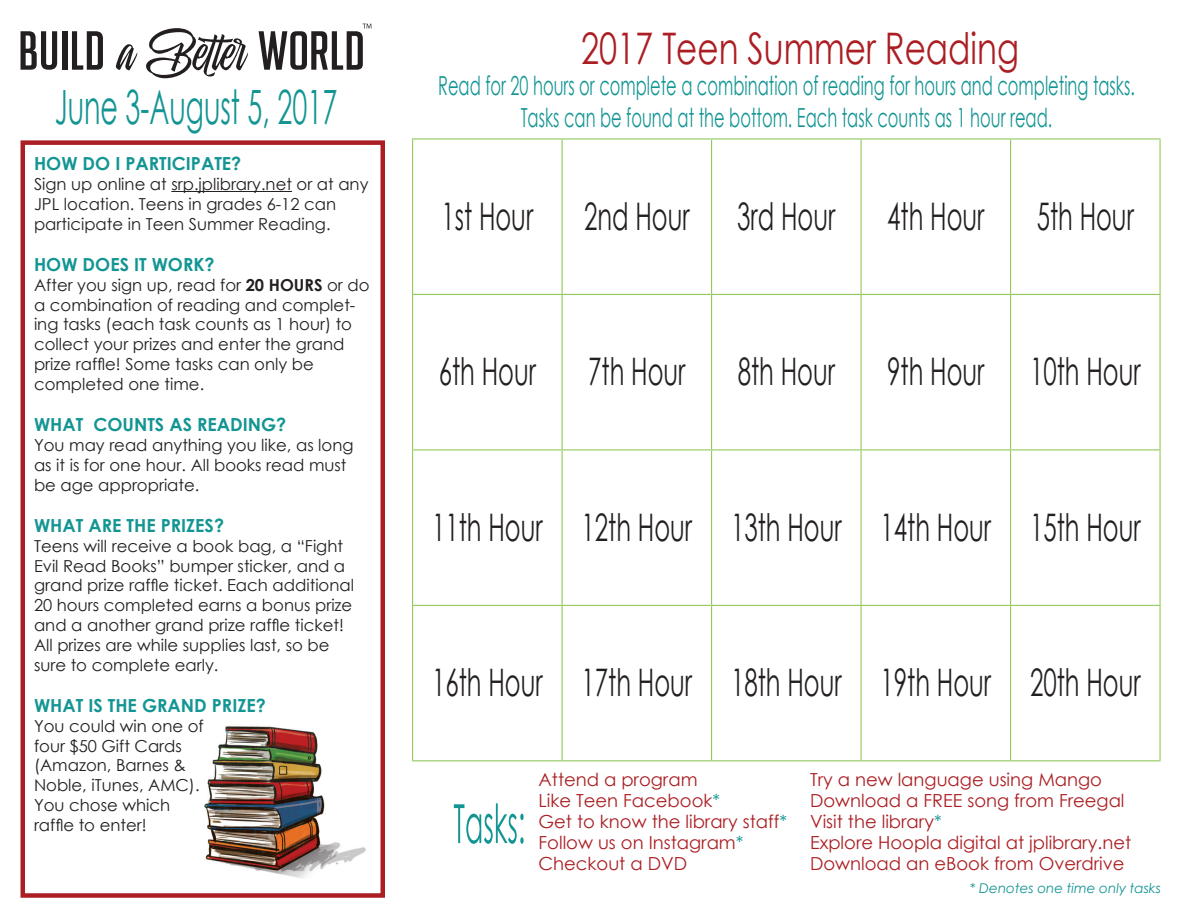
<style>
.page{position:relative;width:1188px;height:918px;background:#fff}
.page>*{position:absolute;margin:0;border:0;box-sizing:border-box;transform-origin:0 0}
.t1{font:47.25px "Century Gothic";color:#139593;scale:.57 1}
.t2{font:43.5px "Century Gothic";color:#ab1e23;scale:.75 1}
.t3{font:37.95px "Century Gothic";color:#231f20;scale:.64 1}
.t4{font:26.25px "Century Gothic";color:#139593;scale:.62 1}
.t5{font:18px "Century Gothic";color:#ab1e23}
.t6{font:700 18px "Century Gothic";color:#139593}
.t7{font:16.5px/19.8px "Century Gothic";color:#231f20}
.t8{font:italic 13.5px "Century Gothic";color:#139593}
.s1{font-weight:700}
.s2{color:#139593}
</style>
<div class="page">
<img style="left:204px;top:726px;width:162px;height:152px">
<svg style="left:21px;top:31px;width:36px;height:39px"></svg>
<div style="left:62px;top:31px;width:5px;height:39px;background:#231f20"></div>
<svg style="left:72px;top:31px;width:31px;height:39px"></svg>
<svg style="left:116px;top:44px;width:22px;height:27px"></svg>
<svg style="left:146px;top:28px;width:102px;height:50px"></svg>
<svg style="left:259px;top:24px;width:113px;height:46px"></svg>
<div style="left:21px;top:140px;width:364px;height:758px;border:4px solid #ab1e23"></div>
<hr style="left:171px;top:191px;width:121px;height:1px;background:#231f20">
<hr style="left:412px;top:138px;width:150px;height:2px;background:#92c95b">
<hr style="left:412px;top:140px;width:1px;height:154px;background:#92c95b">
<hr style="left:562px;top:138px;width:150px;height:2px;background:#92c95b">
<hr style="left:562px;top:140px;width:1px;height:154px;background:#92c95b">
<hr style="left:712px;top:138px;width:149px;height:2px;background:#92c95b">
<hr style="left:711px;top:140px;width:1px;height:154px;background:#92c95b">
<hr style="left:861px;top:138px;width:150px;height:2px;background:#92c95b">
<hr style="left:861px;top:140px;width:1px;height:154px;background:#92c95b">
<hr style="left:1011px;top:138px;width:150px;height:2px;background:#92c95b">
<hr style="left:1010px;top:140px;width:1px;height:154px;background:#92c95b">
<hr style="left:1160px;top:140px;width:1px;height:154px;background:#92c95b">
<hr style="left:412px;top:294px;width:150px;height:1px;background:#92c95b">
<hr style="left:412px;top:295px;width:1px;height:154px;background:#92c95b">
<hr style="left:562px;top:294px;width:150px;height:1px;background:#92c95b">
<hr style="left:562px;top:295px;width:1px;height:154px;background:#92c95b">
<hr style="left:712px;top:294px;width:149px;height:1px;background:#92c95b">
<hr style="left:711px;top:295px;width:1px;height:154px;background:#92c95b">
<hr style="left:861px;top:294px;width:150px;height:1px;background:#92c95b">
<hr style="left:861px;top:295px;width:1px;height:154px;background:#92c95b">
<hr style="left:1011px;top:294px;width:150px;height:1px;background:#92c95b">
<hr style="left:1010px;top:295px;width:1px;height:154px;background:#92c95b">
<hr style="left:1160px;top:295px;width:1px;height:154px;background:#92c95b">
<hr style="left:412px;top:449px;width:150px;height:1px;background:#92c95b">
<hr style="left:412px;top:450px;width:1px;height:155px;background:#92c95b">
<hr style="left:562px;top:449px;width:150px;height:1px;background:#92c95b">
<hr style="left:562px;top:450px;width:1px;height:155px;background:#92c95b">
<hr style="left:712px;top:449px;width:149px;height:1px;background:#92c95b">
<hr style="left:711px;top:450px;width:1px;height:155px;background:#92c95b">
<hr style="left:861px;top:449px;width:150px;height:1px;background:#92c95b">
<hr style="left:861px;top:450px;width:1px;height:155px;background:#92c95b">
<hr style="left:1011px;top:449px;width:150px;height:1px;background:#92c95b">
<hr style="left:1010px;top:450px;width:1px;height:155px;background:#92c95b">
<hr style="left:1160px;top:450px;width:1px;height:155px;background:#92c95b">
<hr style="left:412px;top:605px;width:150px;height:1px;background:#92c95b">
<hr style="left:412px;top:606px;width:1px;height:154px;background:#92c95b">
<hr style="left:562px;top:605px;width:150px;height:1px;background:#92c95b">
<hr style="left:562px;top:606px;width:1px;height:154px;background:#92c95b">
<hr style="left:712px;top:605px;width:149px;height:1px;background:#92c95b">
<hr style="left:711px;top:606px;width:1px;height:154px;background:#92c95b">
<hr style="left:861px;top:605px;width:150px;height:1px;background:#92c95b">
<hr style="left:861px;top:606px;width:1px;height:154px;background:#92c95b">
<hr style="left:1011px;top:605px;width:150px;height:1px;background:#92c95b">
<hr style="left:1010px;top:606px;width:1px;height:154px;background:#92c95b">
<hr style="left:1160px;top:606px;width:1px;height:154px;background:#92c95b">
<hr style="left:412px;top:760px;width:150px;height:1px;background:#92c95b">
<hr style="left:562px;top:760px;width:150px;height:1px;background:#92c95b">
<hr style="left:712px;top:760px;width:149px;height:1px;background:#92c95b">
<hr style="left:861px;top:760px;width:150px;height:1px;background:#92c95b">
<hr style="left:1011px;top:760px;width:150px;height:1px;background:#92c95b">
<svg style="left:454px;top:803px;width:70px;height:41px"></svg>
<p class="t1" style="left:55px;top:74px;width:497px">June 3-August 5, 2017</p>
<p class="t6" style="left:34px;top:150px;width:209px">HOW DO I PARTICIPATE?</p>
<p class="t7" style="left:34px;top:174px;width:336px">Sign up online at srp.jplibrary.net or at any<br>JPL location. Teens in grades 6-12 can participate in Teen Summer Reading.</p>
<p class="t6" style="left:34px;top:251px;width:182px">HOW DOES IT WORK?</p>
<p class="t7" style="left:34px;top:275px;width:337px">After you sign up, read for <span class="s1">20 HOURS</span> or do a combination of reading and complet&shy;ing tasks (each task counts as 1 hour) to collect your prizes and enter the grand prize raffle! Some tasks can only be completed one time.</p>
<p class="t6" style="left:34px;top:411px;width:254px">WHAT COUNTS AS READING?</p>
<p class="t7" style="left:34px;top:435px;width:321px">You may read anything you like, as long as it is for one hour. All books read must be age appropriate.</p>
<p class="t6" style="left:34px;top:512px;width:192px">WHAT ARE THE PRIZES?</p>
<p class="t7" style="left:34px;top:536px;width:322px">Teens will receive a book bag, a “Fight Evil Read Books” bumper sticker, and a grand prize raffle ticket. Each additional 20 hours completed earns a bonus prize and a another grand prize raffle ticket!</p>
<p class="t7" style="left:34px;top:635px;width:297px">All prizes are while supplies last, so be</p>
<p class="t7" style="left:34px;top:654px;width:186px">sure to complete early.</p>
<p class="t6" style="left:34px;top:692px;width:233px">WHAT IS THE GRAND PRIZE?</p>
<p class="t7" style="left:34px;top:716px;width:171px">You could win one of</p>
<p class="t7" style="left:34px;top:735px;width:149px">four $50 Gift Cards</p>
<p class="t7" style="left:34px;top:755px;width:167px">(Amazon, Barnes &amp;<br>Noble, iTunes, AMC).</p>
<p class="t7" style="left:34px;top:795px;width:138px">You chose which</p>
<p class="t7" style="left:34px;top:815px;width:114px">raffle to enter!</p>
<p class="t2" style="left:581px;top:18px;width:585px">2017 Teen Summer Reading</p>
<p class="t4" style="left:438px;top:67px;width:1125px">Read for 20 hours or complete a combination of reading for hours and completing tasks.</p>
<p class="t4" style="left:521px;top:99px;width:859px">Tasks can be found at the bottom. Each task counts as 1 hour read.</p>
<p class="t3" style="left:441px;top:189px;width:145px">1st Hour</p>
<p class="t3" style="left:584px;top:189px;width:167px">2nd Hour</p>
<p class="t3" style="left:737px;top:189px;width:155px">3rd Hour</p>
<p class="t3" style="left:887px;top:189px;width:153px">4th Hour</p>
<p class="t3" style="left:1037px;top:189px;width:153px">5th Hour</p>
<p class="t3" style="left:439px;top:345px;width:153px">6th Hour</p>
<p class="t3" style="left:588px;top:345px;width:153px">7th Hour</p>
<p class="t3" style="left:738px;top:345px;width:153px">8th Hour</p>
<p class="t3" style="left:887px;top:345px;width:153px">9th Hour</p>
<p class="t3" style="left:1030px;top:345px;width:174px">10th Hour</p>
<p class="t3" style="left:432px;top:500px;width:174px">11th Hour</p>
<p class="t3" style="left:582px;top:500px;width:174px">12th Hour</p>
<p class="t3" style="left:731px;top:500px;width:174px">13th Hour</p>
<p class="t3" style="left:881px;top:500px;width:174px">14th Hour</p>
<p class="t3" style="left:1030px;top:500px;width:174px">15th Hour</p>
<p class="t3" style="left:432px;top:656px;width:174px">16th Hour</p>
<p class="t3" style="left:582px;top:656px;width:174px">17th Hour</p>
<p class="t3" style="left:731px;top:656px;width:174px">18th Hour</p>
<p class="t3" style="left:881px;top:656px;width:174px">19th Hour</p>
<p class="t3" style="left:1030px;top:656px;width:174px">20th Hour</p>
<p class="t5" style="left:539px;top:767px;width:160px">Attend a program</p>
<p class="t5" style="left:810px;top:767px;width:293px">Try a new language using Mango</p>
<p class="t5" style="left:539px;top:788px;width:183px">Like Teen Facebook<span class="s2">*</span></p>
<p class="t5" style="left:810px;top:788px;width:316px">Download a FREE song from Freegal</p>
<p class="t5" style="left:539px;top:809px;width:250px">Get to know the library staff<span class="s2">*</span></p>
<p class="t5" style="left:810px;top:809px;width:133px">Visit the library<span class="s2">*</span></p>
<p class="t5" style="left:539px;top:830px;width:206px">Follow us on Instagram<span class="s2">*</span></p>
<p class="t5" style="left:810px;top:830px;width:323px">Explore Hoopla digital at jplibrary.net</p>
<p class="t5" style="left:539px;top:851px;width:150px">Checkout a DVD</p>
<p class="t5" style="left:810px;top:851px;width:316px">Download an eBook from Overdrive</p>
<p class="t8" style="left:970px;top:878px;width:193px">* Denotes one time only tasks</p>
</div>
